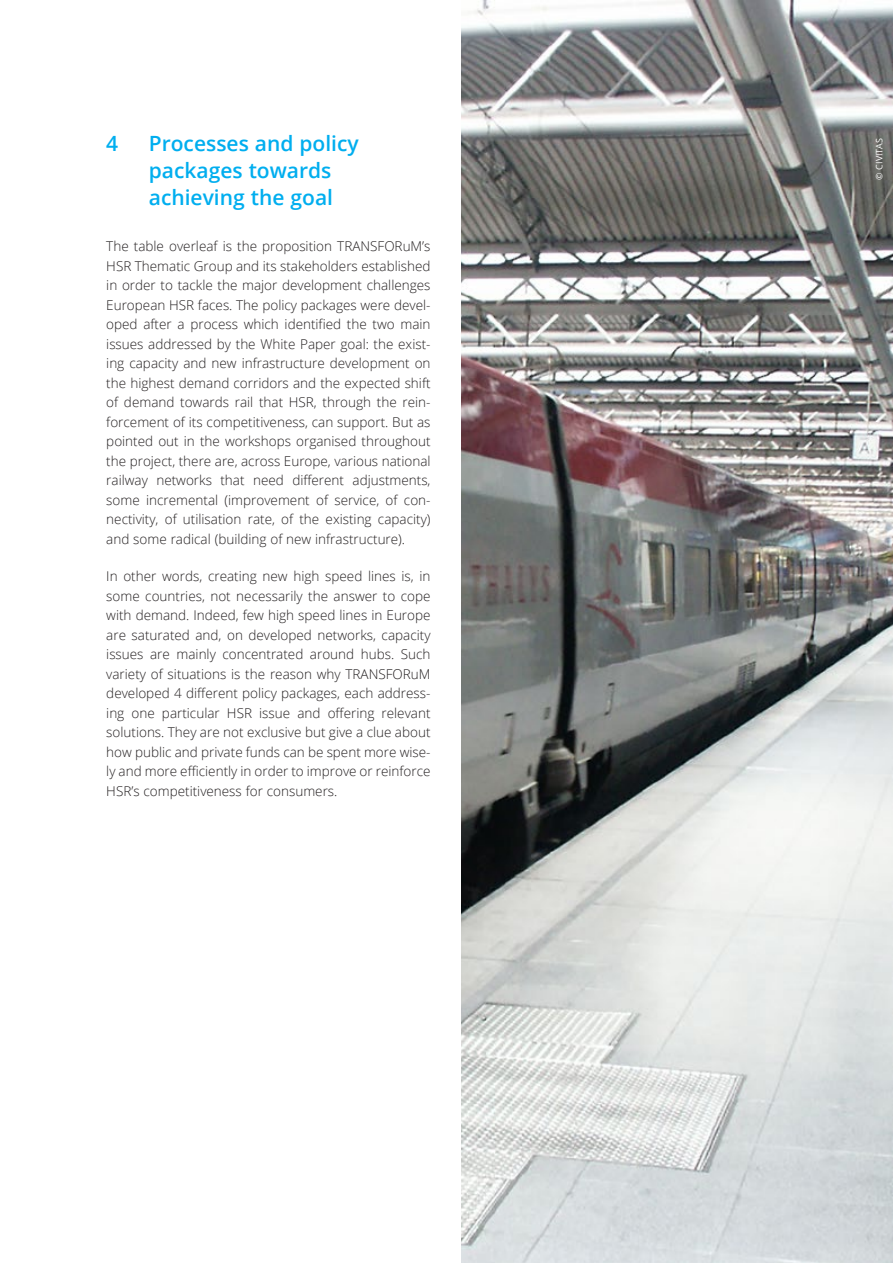
<style>
.page{position:relative;width:893px;height:1263px;background:#fff}
.page>*{position:absolute;margin:0;border:0;box-sizing:border-box;transform-origin:0 0}
.t1{font:600 21px/27px "Open Sans";color:#00aeef}
.List_Bullet{font:300 13.5px/19.5px "Open Sans";color:#231f20;text-align:justify}
.Bildautor{font:9px "Open Sans";color:#fff}
</style>
<div class="page">
<img style="left:461px;top:0;width:432px;height:1263px">
<p class="t1" style="left:106px;top:129px;width:13px">4</p>
<p class="t1" style="left:149px;top:129px;width:211px">Processes and policy packages towards achieving the goal</p>
<p class="List_Bullet" style="left:106px;top:236px;width:326px">The table overleaf is the proposition TRANSFORuM’s HSR Thematic Group and its stakeholders established in order to tackle the major development challenges European HSR faces. The policy packages were devel&shy;oped after a process which identified the two main issues addressed by the White Paper goal: the exist&shy;ing capacity and new infrastructure development on the highest demand corridors and the expected shift of demand towards rail that HSR, through the rein&shy;forcement of its competitiveness, can support. But as pointed out in the workshops organised throughout the project, there are, across Europe, various national railway networks that need different adjustments, some incremental (improvement of service, of con&shy;nectivity, of utilisation rate, of the existing capacity) and some radical (building of new infrastructure).</p>
<p class="List_Bullet" style="left:106px;top:566px;width:326px">In other words, creating new high speed lines is, in some countries, not necessarily the answer to cope with demand. Indeed, few high speed lines in Europe are saturated and, on developed networks, capacity issues are mainly concentrated around hubs. Such variety of situations is the reason why TRANSFORuM developed 4 different policy packages, each address&shy;ing one particular HSR issue and offering relevant solutions. They are not exclusive but give a clue about how public and private funds can be spent more wise&shy;ly and more efficiently in order to improve or reinforce HSR’s competitiveness for consumers.</p>
<p class="Bildautor" style="left:873px;top:180px;width:43px;rotate:-90deg">© CIVITAS</p>
</div>
